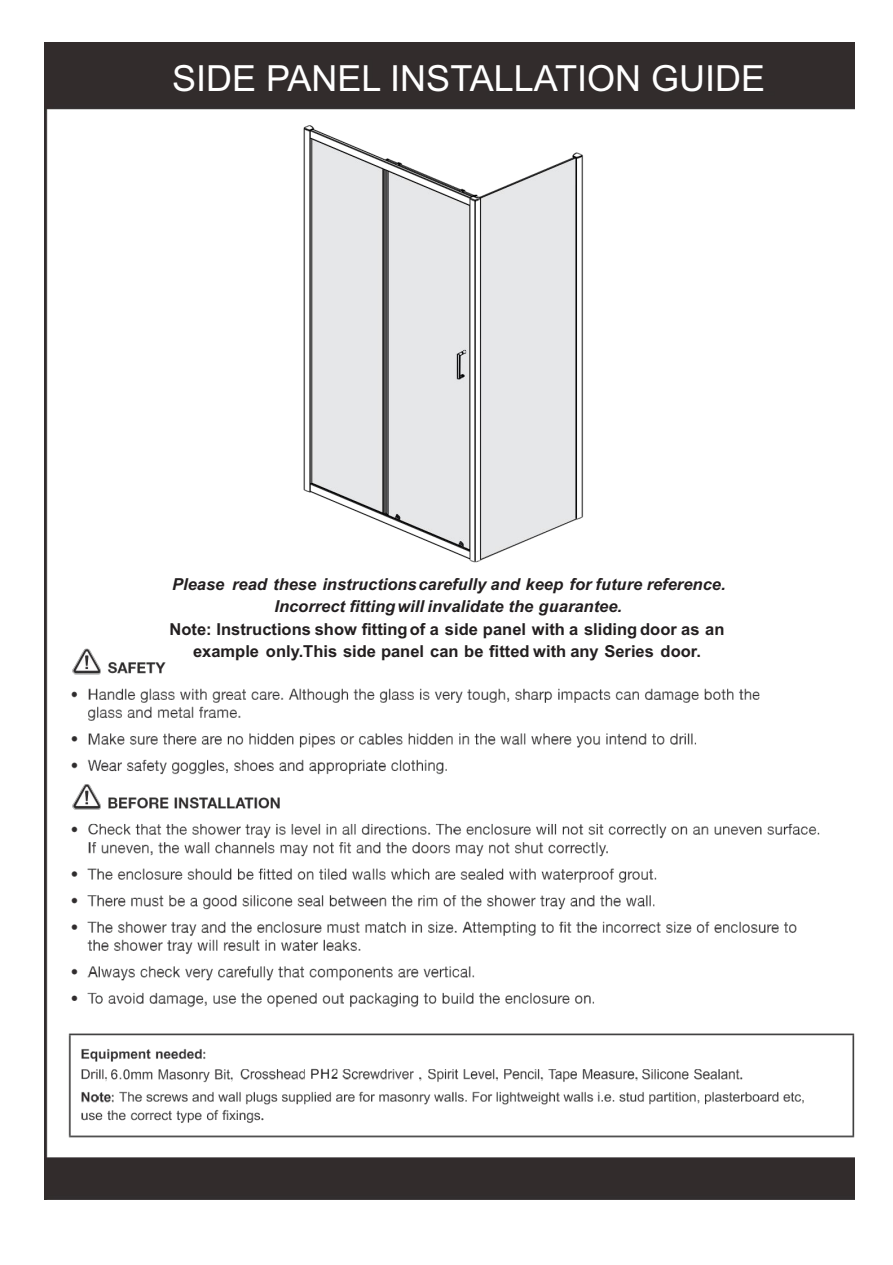
<style>
.page{position:relative;width:893px;height:1265px;background:#fff}
.page>*{position:absolute;margin:0;border:0;box-sizing:border-box;transform-origin:0 0}
.t1{font:36px "Arial";color:#fff}
.t2{font:700 16.5px/21.5px "Arial";color:#231f20;text-align:center}
.t3{font:italic 700 16.5px/21.6px "Arial";color:#231f20;text-align:center}
</style>
<div class="page">
<img style="left:45px;top:42px;width:809px;height:1157px">
<div style="left:372px;top:56px;width:423px;height:36px;background:#322c2c"></div>
<svg style="left:113px;top:572px;width:622px;height:95px"></svg>
<h1 class="t1" style="left:172px;top:65px;width:594px">SIDE PANEL INSTALLATION GUIDE</h1>
<p class="t3" style="left:172px;top:575px;width:555px">Please read these instructionscarefully and keep for future reference.<br>Incorrect fittingwill invalidate the guarantee.</p>
<p class="t2" style="left:170px;top:620px;width:556px">Note: Instructions show fittingof a side panel with a sliding door as an example only.This side panel can be fitted with any Series door.</p>
</div>
